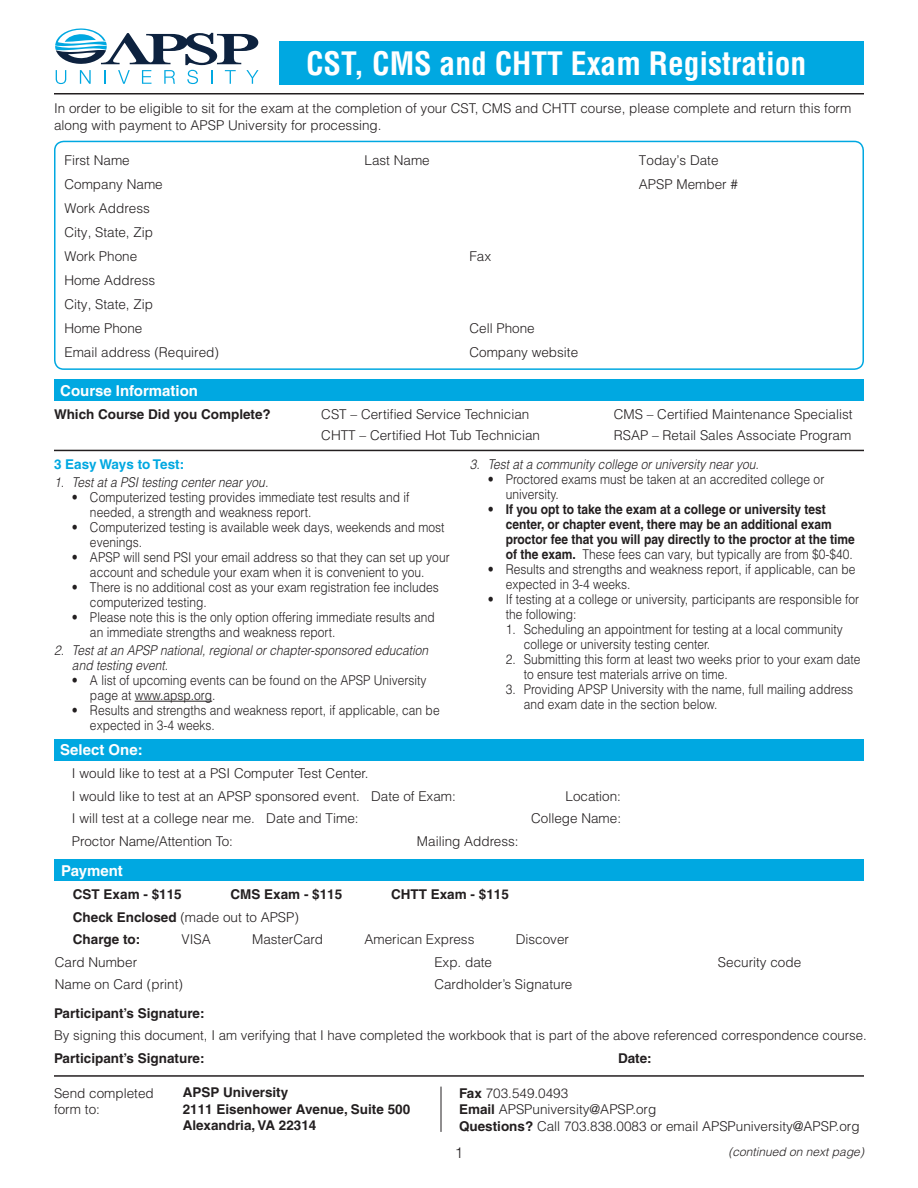
<style>
.page{position:relative;width:918px;height:1188px;background:#fff}
.page>*{position:absolute;margin:0;border:0;box-sizing:border-box;transform-origin:0 0}
.t1{font:700 condensed 31.5px "Helvetica";color:#fff}
.t2{font:700 15px "Helvetica";color:#fff}
.t3{font:300 15px "Helvetica";color:#231f20}
.t4{font:300 13.5px/15px "Helvetica";color:#231f20;scale:.89 1}
.t5{font:300 13.5px/16.5px "Helvetica";color:#231f20}
.t6{font:700 13.5px/16.5px "Helvetica";color:#231f20}
.t7{font:700 13.5px/15px "Helvetica";color:#231f20;scale:.89 1}
.t8{font:italic 300 13.5px/15px "Helvetica";color:#231f20;scale:.89 1}
.t9{font:700 13.5px "Helvetica";color:#00a8e1}
.t10{font:italic 300 12px "Helvetica";color:#231f20}
.s1{font-style:normal}
.s2{font-weight:300}
.s3{font-weight:700}
</style>
<div class="page">
<div style="left:280px;top:41px;width:584px;height:44px;background:#00a8e1"></div>
<div style="left:54px;top:380px;width:810px;height:21px;background:#00a8e1"></div>
<div style="left:54px;top:860px;width:810px;height:21px;background:#00a8e1"></div>
<svg style="left:55px;top:28px;width:203px;height:56px"></svg>
<hr style="left:54px;top:1075px;width:810px;height:2px;background:#231f20">
<hr style="left:54px;top:450px;width:810px;height:1px;background:#231f20">
<hr style="left:54px;top:93px;width:810px;height:1px;background:#231f20">
<div style="left:54px;top:739px;width:810px;height:21px;background:#00a8e1"></div>
<hr style="left:135px;top:701px;width:77px;height:1px;background:#231f20">
<hr style="left:441px;top:1087px;width:1px;height:45px;background:#231f20">
<div style="left:54px;top:141px;width:810px;height:229px;border:2px solid #00a8e1;border-radius:9px"></div>
<h1 class="t1" style="left:306px;top:43px;width:502px">CST, CMS and CHTT Exam Registration</h1>
<p class="t5" style="left:54px;top:100px;width:799px">In order to be eligible to sit for the exam at the completion of your CST, CMS and CHTT course, please complete and return this form along with payment to APSP University for processing.</p>
<p class="t5" style="left:64px;top:152px;width:67px">First Name</p>
<p class="t5" style="left:364px;top:152px;width:67px">Last Name</p>
<p class="t5" style="left:639px;top:152px;width:81px">Today’s Date</p>
<p class="t5" style="left:64px;top:176px;width:100px">Company Name</p>
<p class="t5" style="left:639px;top:176px;width:101px">APSP Member #</p>
<p class="t5" style="left:64px;top:196px;width:90px;line-height:24px">Work Address<br>City, State, Zip<br>Work Phone</p>
<p class="t5" style="left:469px;top:248px;width:23px">Fax</p>
<p class="t5" style="left:64px;top:268px;width:92px;line-height:24px">Home Address<br>City, State, Zip<br>Home Phone</p>
<p class="t5" style="left:469px;top:320px;width:67px">Cell Phone</p>
<p class="t5" style="left:64px;top:344px;width:156px">Email address (Required)</p>
<p class="t5" style="left:469px;top:344px;width:110px">Company website</p>
<p class="t2" style="left:60px;top:381px;width:139px">Course Information</p>
<p class="t6" style="left:54px;top:406px;width:218px">Which Course Did you Complete?</p>
<p class="t5" style="left:321px;top:406px;width:210px">CST – Certified Service Technician</p>
<p class="t5" style="left:614px;top:406px;width:240px">CMS – Certified Maintenance Specialist</p>
<p class="t5" style="left:321px;top:427px;width:220px">CHTT – Certified Hot Tub Technician</p>
<p class="t5" style="left:614px;top:427px;width:239px">RSAP – Retail Sales Associate Program</p>
<p class="t9" style="left:54px;top:456px;width:132px">3 Easy Ways to Test:</p>
<p class="t8" style="left:54px;top:474px;width:242px">1. Test at a PSI testing center near you.</p>
<p class="t4" style="left:90px;top:489px;width:360px;text-indent:-18px">• Computerized testing provides immediate test results and if needed, a strength and weakness report.</p>
<p class="t4" style="left:90px;top:519px;width:400px;text-indent:-18px">• Computerized testing is available week days, weekends and most evenings.</p>
<p class="t4" style="left:72px;top:549px;width:426px;text-align:center">• APSP will send PSI your email address so that they can set up your account and schedule your exam when it is convenient to you.</p>
<p class="t4" style="left:90px;top:579px;width:393px;text-indent:-18px">• There is no additional cost as your exam registration fee includes computerized testing.</p>
<p class="t4" style="left:90px;top:609px;width:389px;text-indent:-18px">• Please note this is the only option offering immediate results and an immediate strengths and weakness report.</p>
<p class="t8" style="left:72px;top:642px;width:402px;text-indent:-18px">2. Test at an APSP national, regional or chapter-sponsored education and testing event<span class="s1">.</span></p>
<p class="t4" style="left:90px;top:672px;width:380px;text-indent:-18px">• A list of upcoming events can be found on the APSP University page at www.apsp.org.</p>
<p class="t4" style="left:90px;top:702px;width:394px;text-indent:-18px">• Results and strengths and weakness report, if applicable, can be expected in 3-4 weeks.</p>
<p class="t2" style="left:60px;top:741px;width:84px">Select One:</p>
<p class="t5" style="left:72px;top:762px;width:385px;line-height:22.5px">I would like to test at a PSI Computer Test Center.<br>I would like to test at an APSP sponsored event. Date of Exam:</p>
<p class="t8" style="left:470px;top:457px;width:326px">3. Test at a community college or university near you.</p>
<p class="t4" style="left:506px;top:472px;width:359px;text-indent:-18px">• Proctored exams must be taken at an accredited college or university.</p>
<p class="t7" style="left:506px;top:502px;width:394px;text-indent:-18px"><span class="s2">•</span> If you opt to take the exam at a college or university test center, or chapter event, there may be an additional exam proctor fee that you will pay directly to the proctor at the time of the exam. <span class="s2">These fees can vary, but typically are from $0-$40.</span></p>
<p class="t4" style="left:506px;top:562px;width:394px;text-indent:-18px">• Results and strengths and weakness report, if applicable, can be expected in 3-4 weeks.</p>
<p class="t4" style="left:506px;top:592px;width:398px;text-indent:-18px">• If testing at a college or university, participants are responsible for the following:</p>
<p class="t4" style="left:524px;top:622px;width:360px;text-indent:-18px">1. Scheduling an appointment for testing at a local community college or university testing center.</p>
<p class="t4" style="left:524px;top:652px;width:380px;text-indent:-18px">2. Submitting this form at least two weeks prior to your exam date to ensure test materials arrive on time.</p>
<p class="t4" style="left:524px;top:682px;width:372px;text-indent:-18px">3. Providing APSP University with the name, full mailing address and exam date in the section below.</p>
<p class="t5" style="left:566px;top:787px;width:57px">Location:</p>
<p class="t5" style="left:72px;top:810px;width:288px">I will test at a college near me. Date and Time:</p>
<p class="t5" style="left:531px;top:810px;width:92px">College Name:</p>
<p class="t5" style="left:72px;top:832px;width:163px">Proctor Name/Attention To:</p>
<p class="t5" style="left:417px;top:832px;width:103px">Mailing Address:</p>
<p class="t2" style="left:61px;top:861px;width:63px">Payment</p>
<p class="t6" style="left:73px;top:886px;width:110px">CST Exam - $115</p>
<p class="t6" style="left:230px;top:886px;width:113px">CMS Exam - $115</p>
<p class="t6" style="left:391px;top:886px;width:119px">CHTT Exam - $115</p>
<p class="t6" style="left:73px;top:906px;width:228px;line-height:22.5px">Check Enclosed <span class="s2">(made out to APSP)<br></span>Charge to:</p>
<p class="t5" style="left:182px;top:931px;width:31px">VISA</p>
<p class="t5" style="left:252px;top:931px;width:73px">MasterCard</p>
<p class="t5" style="left:364px;top:931px;width:112px">American Express</p>
<p class="t5" style="left:516px;top:931px;width:55px">Discover</p>
<p class="t5" style="left:55px;top:954px;width:84px">Card Number</p>
<p class="t5" style="left:434px;top:954px;width:59px">Exp. date</p>
<p class="t5" style="left:718px;top:954px;width:85px">Security code</p>
<p class="t5" style="left:55px;top:976px;width:130px">Name on Card (print)</p>
<p class="t5" style="left:434px;top:976px;width:140px">Cardholder’s Signature</p>
<p class="t6" style="left:54px;top:1004px;width:152px">Participant’s Signature:</p>
<p class="t5" style="left:54px;top:1027px;width:814px">By signing this document, I am verifying that I have completed the workbook that is part of the above referenced correspondence course.</p>
<p class="t6" style="left:54px;top:1049px;width:152px">Participant’s Signature:</p>
<p class="t6" style="left:618px;top:1049px;width:35px">Date:</p>
<p class="t5" style="left:54px;top:1084px;width:101px">Send completed form to:</p>
<p class="t6" style="left:183px;top:1084px;width:229px">APSP University<br>2111 Eisenhower Avenue, Suite 500<br>Alexandria, VA 22314</p>
<p class="t5" style="left:459px;top:1084px;width:402px"><span class="s3">Fax</span> 703.549.0493<br><span class="s3">Email</span> APSPuniversity@APSP.org<br><span class="s3">Questions?</span> Call 703.838.0083 or email APSPuniversity@APSP.org</p>
<p class="t3" style="left:455px;top:1143px;width:10px">1</p>
<p class="t10" style="left:729px;top:1144px;width:137px">(continued on next page)</p>
</div>
